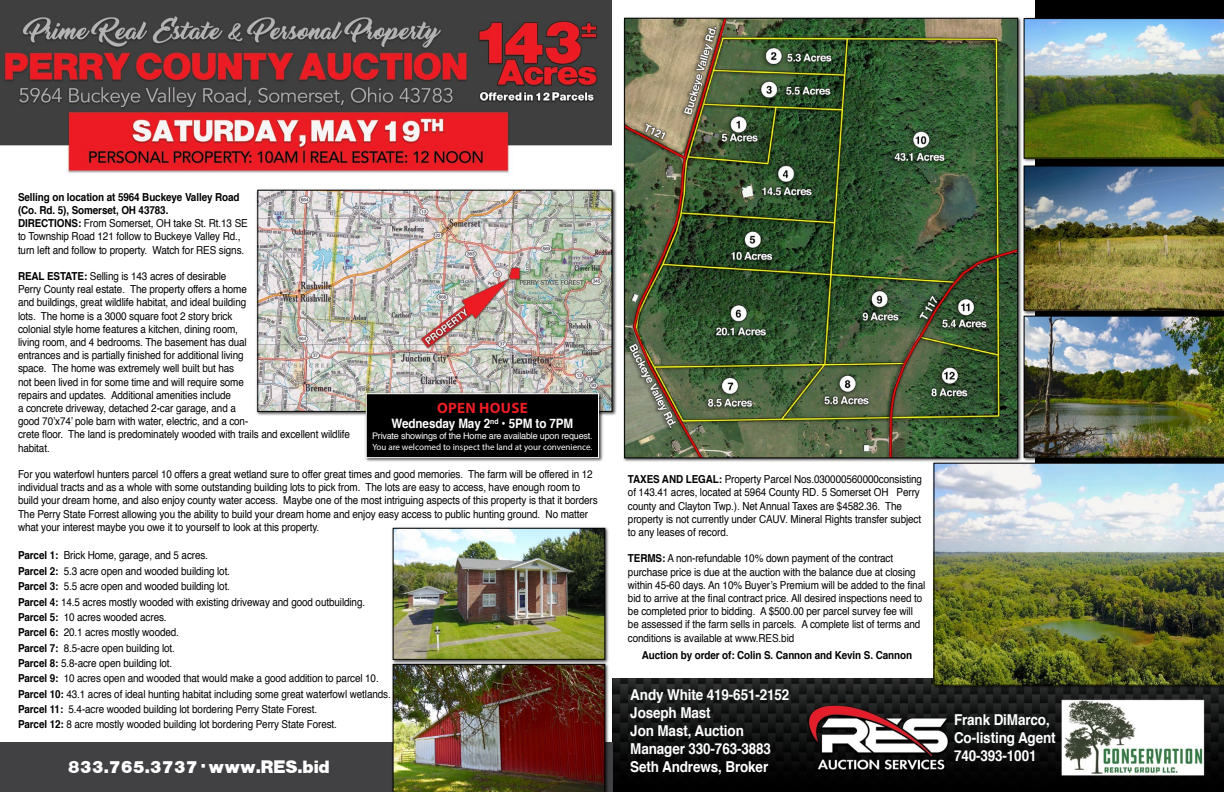
<style>
.page{position:relative;width:1224px;height:792px;background:#fff}
.page>*{position:absolute;margin:0;border:0;box-sizing:border-box;transform-origin:0 0}
.t1{font:18px "Alpist";color:#fff}
.t2{font:700 15px/18px "Helvetica";letter-spacing:-.01em;color:#fff;scale:.9 1}
.t3{font:700 15px "Myriad Pro";letter-spacing:.02em;color:#ed1d24}
.t4{font:700 13px "Helvetica";letter-spacing:-.01em;color:#fff;scale:.9 1}
.t5{font:11px/13.2px "Helvetica";letter-spacing:-.01em;color:#000;scale:.9 1}
.t6{font:700 11px "Helvetica";letter-spacing:-.01em;color:#000;scale:.9 1}
.t7{font:9px "Helvetica";letter-spacing:-.02em;color:#fff}
.t8{font:9px "Myriad Pro";color:#fff}
.s1{font-weight:700}
</style>
<div class="page">
<div style="left:1035px;top:0;width:189px;height:164px;background:#000"></div>
<img style="left:612px;top:678px;width:612px;height:114px">
<img style="left:0;top:0;width:612px;height:174px">
<div style="left:256px;top:188px;width:361px;height:228px;background:#000;opacity:.75"></div>
<img style="left:260px;top:192px;width:350px;height:218px">
<div style="left:258px;top:190px;width:354px;height:222px;border:1px solid #000"></div>
<div style="left:623px;top:16px;width:400px;height:447px;background:#000;opacity:.75"></div>
<img style="left:626px;top:20px;width:390px;height:436px">
<div style="left:0;top:742px;width:612px;height:50px;background:#414042"></div>
<div style="left:364px;top:391px;width:240px;height:72px;background:#000;opacity:.75"></div>
<div style="left:366px;top:394px;width:233px;height:64px;background:#000"></div>
<div style="left:366px;top:393px;width:233px;height:65px;border:1px solid #fff"></div>
<div style="left:391px;top:526px;width:219px;height:138px;background:#000;opacity:.75"></div>
<img style="left:395px;top:530px;width:208px;height:128px">
<div style="left:393px;top:528px;width:212px;height:132px;border:1px solid #000"></div>
<div style="left:1022px;top:17px;width:202px;height:146px;background:#000;opacity:.75"></div>
<img style="left:1024px;top:18px;width:200px;height:140px">
<div style="left:391px;top:662px;width:219px;height:130px;background:#000;opacity:.75"></div>
<img style="left:393px;top:664px;width:212px;height:128px">
<div style="left:1022px;top:164px;width:202px;height:151px;background:#000;opacity:.75"></div>
<img style="left:1024px;top:166px;width:200px;height:144px">
<div style="left:932px;top:461px;width:292px;height:229px;background:#000;opacity:.75"></div>
<img style="left:934px;top:463px;width:290px;height:222px">
<div style="left:1022px;top:314px;width:202px;height:148px;background:#000;opacity:.75"></div>
<img style="left:1024px;top:316px;width:200px;height:141px">
<p class="t5" style="left:18px;top:191px;width:257px"><span class="s1">Selling on location at 5964 Buckeye Valley Road (Co. Rd. 5), Somerset, OH 43783.<br>DIRECTIONS:</span> From Somerset, OH take St. Rt.13 SE to Township Road 121 follow to Buckeye Valley Rd., turn left and follow to property. Watch for RES signs.</p>
<p class="t5" style="left:18px;top:270px;width:370px"><span class="s1">REAL ESTATE:</span> Selling is 143 acres of desirable<br>Perry County real estate. The property offers a home<br>and buildings, great wildlife habitat, and ideal building<br>lots. The home is a 3000 square foot 2 story brick<br>colonial style home features a kitchen, dining room,<br>living room, and 4 bedrooms. The basement has dual<br>entrances and is partially finished for additional living<br>space. The home was extremely well built but has<br>not been lived in for some time and will require some<br>repairs and updates. Additional amenities include<br>a concrete driveway, detached 2-car garage, and a<br>good 70’x74’ pole barn with water, electric, and a con-<br>crete floor. The land is predominately wooded with trails and excellent wildlife habitat.</p>
<p class="t5" style="left:18px;top:468px;width:646px">For you waterfowl hunters parcel 10 offers a great wetland sure to offer great times and good memories. The farm will be offered in 12 individual tracts and as a whole with some outstanding building lots to pick from. The lots are easy to access, have enough room to build your dream home, and also enjoy county water access. Maybe one of the most intriguing aspects of this property is that it borders The Perry State Forrest allowing you the ability to build your dream home and enjoy easy access to public hunting ground. No matter what your interest maybe you owe it to yourself to look at this property.</p>
<p class="t5" style="left:18px;top:548px;width:416px;line-height:15.4px"><span class="s1">Parcel 1:</span> Brick Home, garage, and 5 acres.<br><span class="s1">Parcel 2:</span> 5.3 acre open and wooded building lot.<br><span class="s1">Parcel 3:</span> 5.5 acre open and wooded building lot.<br><span class="s1">Parcel 4:</span> 14.5 acres mostly wooded with existing driveway and good outbuilding.<br><span class="s1">Parcel 5:</span> 10 acres wooded acres.<br><span class="s1">Parcel 6:</span> 20.1 acres mostly wooded.<br><span class="s1">Parcel 7:</span> 8.5-acre open building lot.<br><span class="s1">Parcel 8:</span> 5.8-acre open building lot.<br><span class="s1">Parcel 9:</span> 10 acres open and wooded that would make a good addition to parcel 10.<br><span class="s1">Parcel 10:</span> 43.1 acres of ideal hunting habitat including some great waterfowl wetlands.<br><span class="s1">Parcel 11:</span> 5.4-acre wooded building lot bordering Perry State Forest.<br><span class="s1">Parcel 12:</span> 8 acre mostly wooded building lot bordering Perry State Forest.</p>
<h2 class="t3" style="left:437px;top:398px;width:92px">OPEN HOUSE</h2>
<p class="t4" style="left:391px;top:413px;width:204px">Wednesday May 2<sup>nd</sup> • 5PM to 7PM</p>
<p class="t7" style="left:372px;top:429px;width:222px">Private showings of the Home are available upon request.</p>
<p class="t8" style="left:372px;top:441px;width:222px">You are welcomed to inspect the land at your convenience.</p>
<h1 class="t1" style="left:68px;top:756px;width:263px">833.765.3737 • www.RES.bid</h1>
<p class="t5" style="left:628px;top:473px;width:328px"><span class="s1">TAXES AND LEGAL:</span> Property Parcel Nos.030000560000consisting of 143.41 acres, located at 5964 County RD. 5 Somerset OH Perry county and Clayton Twp.). Net Annual Taxes are $4582.36. The property is not currently under CAUV. Mineral Rights transfer subject to any leases of record.</p>
<p class="t5" style="left:628px;top:552px;width:332px"><span class="s1">TERMS:</span> A non-refundable 10% down payment of the contract purchase price is due at the auction with the balance due at closing within 45-60 days. An 10% Buyer’s Premium will be added to the final bid to arrive at the final contract price. All desired inspections need to be completed prior to bidding. A $500.00 per parcel survey fee will be assessed if the farm sells in parcels. A complete list of terms and conditions is available at www.RES.bid</p>
<p class="t6" style="left:642px;top:646px;width:302px">Auction by order of: Colin S. Cannon and Kevin S. Cannon</p>
<h2 class="t2" style="left:630px;top:686px;width:178px">Andy White 419-651-2152<br>Joseph Mast<br>Jon Mast, Auction<br>Manager 330-763-3883<br>Seth Andrews, Broker</h2>
<h2 class="t2" style="left:954px;top:711px;width:115px">Frank DiMarco,<br>Co-listing Agent<br>740-393-1001</h2>
</div>
